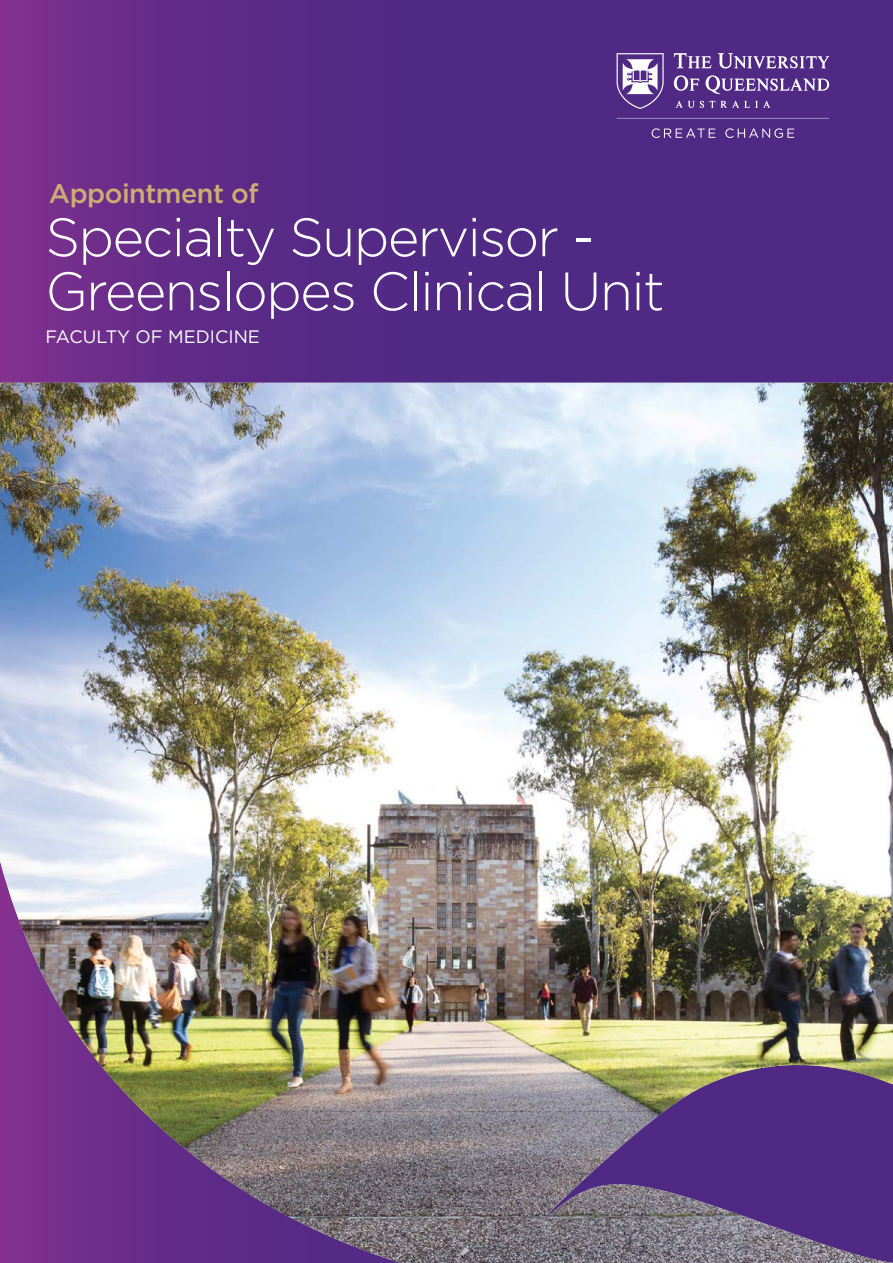
<style>
.page{position:relative;width:893px;height:1263px;background:#fff}
.page>*{position:absolute;margin:0;border:0;box-sizing:border-box;transform-origin:0 0}
.t1{font:300 54px/54px "Gotham";letter-spacing:-.03em;color:#fff}
.t2{font:500 27px "Gotham";letter-spacing:-.02em;color:#caae74}
.t3{font:18px "Gotham";color:#fff}
</style>
<div class="page">
<svg style="left:0;top:0;width:893px;height:383px;background:#582a86"></svg>
<svg style="left:617px;top:53px;width:212px;height:85px;background:#6a4b97"></svg>
<img style="left:0;top:383px;width:893px;height:880px">
<p class="t2" style="left:49px;top:176px;width:211px">Appointment of</p>
<p class="t1" style="left:45px;top:209px;width:621px">Specialty Supervisor -<br>Greenslopes Clinical Unit</p>
<p class="t3" style="left:45px;top:325px;width:216px">FACULTY OF MEDICINE</p>
</div>
